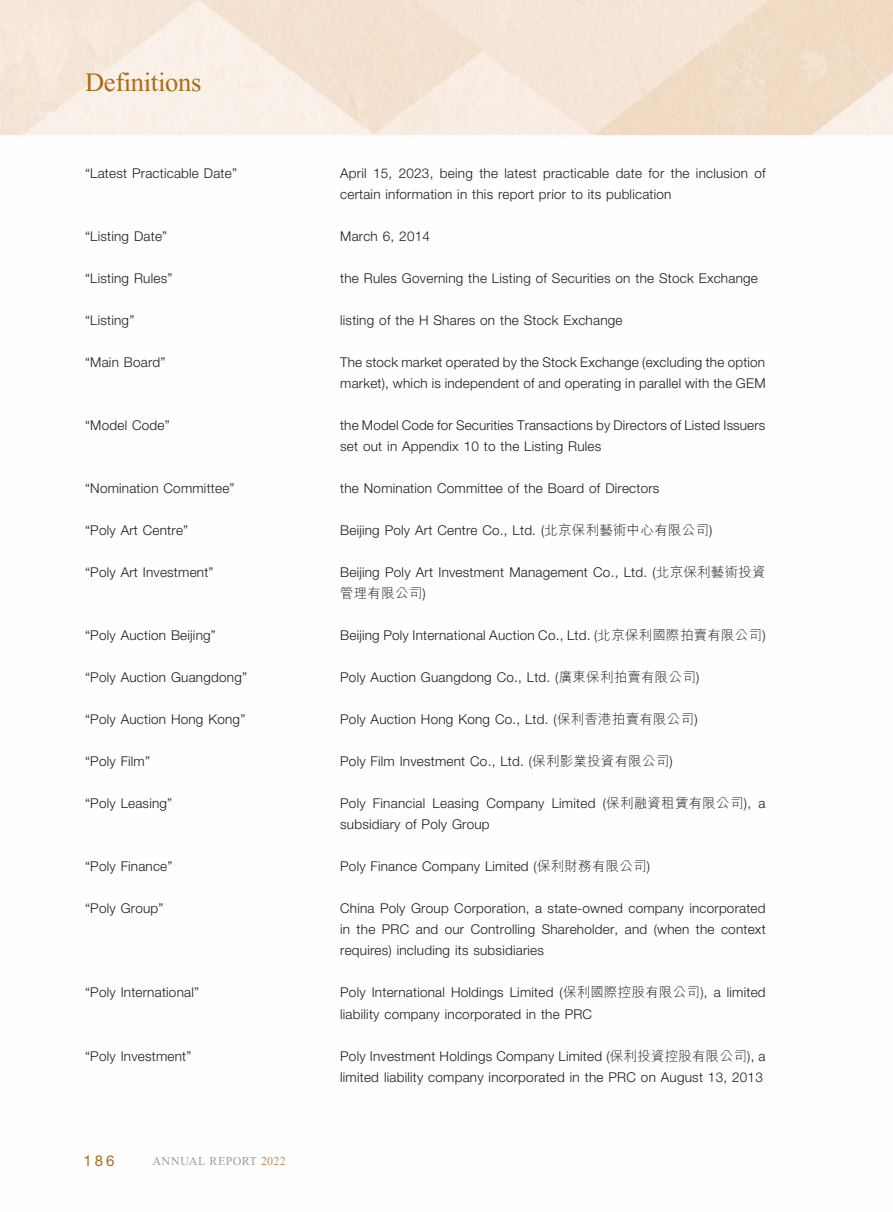
<style>
.page{position:relative;width:893px;height:1212px;background:#fff}
.page>*{position:absolute;margin:0;border:0;box-sizing:border-box;transform-origin:0 0}
.t1{font:33px "Aparajita";letter-spacing:-.01em;color:#ab6c14}
.t2{font:15px "Aparajita";letter-spacing:.015em;color:#9d9d9c}
.t3{font:15px "Helvetica Neue LT Std";color:#ab6c14}
.t4{font:300 13.5px/21px "Helvetica Neue LT Std";letter-spacing:.015em;color:#1c1c1b}
.t5{font:300 13.5px "M Hei HK";letter-spacing:.015em;color:#1c1c1b}
.s1{font-family:"M Hei HK"}
.s2{font-family:"Helvetica Neue LT Std"}
.s3{color:#c38d4c}
</style>
<div class="page">
<img style="left:0;top:0;width:893px;height:136px">
<h1 class="t1" style="left:85px;top:66px;width:118px">Definitions</h1>
<p class="t4" style="left:85px;top:163px;width:154px">“Latest Practicable Date”</p>
<p class="t4" style="left:340px;top:163px;width:427px">April 15, 2023, being the latest practicable date for the inclusion of certain information in this report prior to its publication</p>
<p class="t4" style="left:85px;top:226px;width:84px">“Listing Date”</p>
<p class="t4" style="left:340px;top:226px;width:91px">March 6, 2014</p>
<p class="t4" style="left:85px;top:268px;width:89px">“Listing Rules”</p>
<p class="t4" style="left:340px;top:268px;width:419px">the Rules Governing the Listing of Securities on the Stock Exchange</p>
<p class="t4" style="left:85px;top:310px;width:51px">“Listing”</p>
<p class="t4" style="left:340px;top:310px;width:284px">listing of the H Shares on the Stock Exchange</p>
<p class="t4" style="left:85px;top:352px;width:82px">“Main Board”</p>
<p class="t4" style="left:340px;top:352px;width:427px">The stock market operated by the Stock Exchange (excluding the option market), which is independent of and operating in parallel with the GEM</p>
<p class="t4" style="left:85px;top:415px;width:86px">“Model Code”</p>
<p class="t4" style="left:340px;top:415px;width:427px">the Model Code for Securities Transactions by Directors of Listed Issuers set out in Appendix 10 to the Listing Rules</p>
<p class="t4" style="left:85px;top:478px;width:151px">“Nomination Committee”</p>
<p class="t4" style="left:340px;top:478px;width:321px">the Nomination Committee of the Board of Directors</p>
<p class="t4" style="left:85px;top:520px;width:105px">“Poly Art Centre”</p>
<p class="t4" style="left:340px;top:520px;width:374px">Beijing Poly Art Centre Co., Ltd. (<span class="s1">北京保利藝術中心有限公司</span>)</p>
<p class="t4" style="left:85px;top:562px;width:130px">“Poly Art Investment”</p>
<p class="t4" style="left:340px;top:562px;width:427px">Beijing Poly Art Investment Management Co., Ltd. (<span class="s1">北京保利藝術投資</span></p>
<p class="t5" style="left:340px;top:584px;width:87px">管理有限公司<span class="s2">)</span></p>
<p class="t4" style="left:85px;top:625px;width:132px">“Poly Auction Beijing”</p>
<p class="t4" style="left:340px;top:625px;width:427px">Beijing Poly International Auction Co., Ltd. (<span class="s1">北京保利國際拍賣有限公司</span>)</p>
<p class="t4" style="left:85px;top:667px;width:164px">“Poly Auction Guangdong”</p>
<p class="t4" style="left:340px;top:667px;width:361px">Poly Auction Guangdong Co., Ltd. (<span class="s1">廣東保利拍賣有限公司</span>)</p>
<p class="t4" style="left:85px;top:709px;width:162px">“Poly Auction Hong Kong”</p>
<p class="t4" style="left:340px;top:709px;width:359px">Poly Auction Hong Kong Co., Ltd. (<span class="s1">保利香港拍賣有限公司</span>)</p>
<p class="t4" style="left:85px;top:751px;width:67px">“Poly Film”</p>
<p class="t4" style="left:340px;top:751px;width:334px">Poly Film Investment Co., Ltd. (<span class="s1">保利影業投資有限公司</span>)</p>
<p class="t4" style="left:85px;top:793px;width:89px">“Poly Leasing”</p>
<p class="t4" style="left:340px;top:793px;width:427px">Poly Financial Leasing Company Limited (<span class="s1">保利融資租賃有限公司</span>), a subsidiary of Poly Group</p>
<p class="t4" style="left:85px;top:856px;width:89px">“Poly Finance”</p>
<p class="t4" style="left:340px;top:856px;width:311px">Poly Finance Company Limited (<span class="s1">保利財務有限公司</span>)</p>
<p class="t4" style="left:85px;top:898px;width:80px">“Poly Group”</p>
<p class="t4" style="left:340px;top:898px;width:427px;text-align:justify">China Poly Group Corporation, a state-owned company incorporated in the PRC and our Controlling Shareholder, and (when the context requires) including its subsidiaries</p>
<p class="t4" style="left:85px;top:982px;width:116px">“Poly International”</p>
<p class="t4" style="left:340px;top:982px;width:427px">Poly International Holdings Limited (<span class="s1">保利國際控股有限公司</span>), a limited liability company incorporated in the PRC</p>
<p class="t4" style="left:85px;top:1045px;width:108px">“Poly Investment”</p>
<p class="t4" style="left:340px;top:1045px;width:427px">Poly Investment Holdings Company Limited (<span class="s1">保利投資控股有限公司</span>), a limited liability company incorporated in the PRC on August 13, 2013</p>
<p class="t3" style="left:83px;top:1151px;width:33px">186</p>
<p class="t2" style="left:152px;top:1153px;width:135px">ANNUAL REPORT <span class="s3">2022</span></p>
</div>
